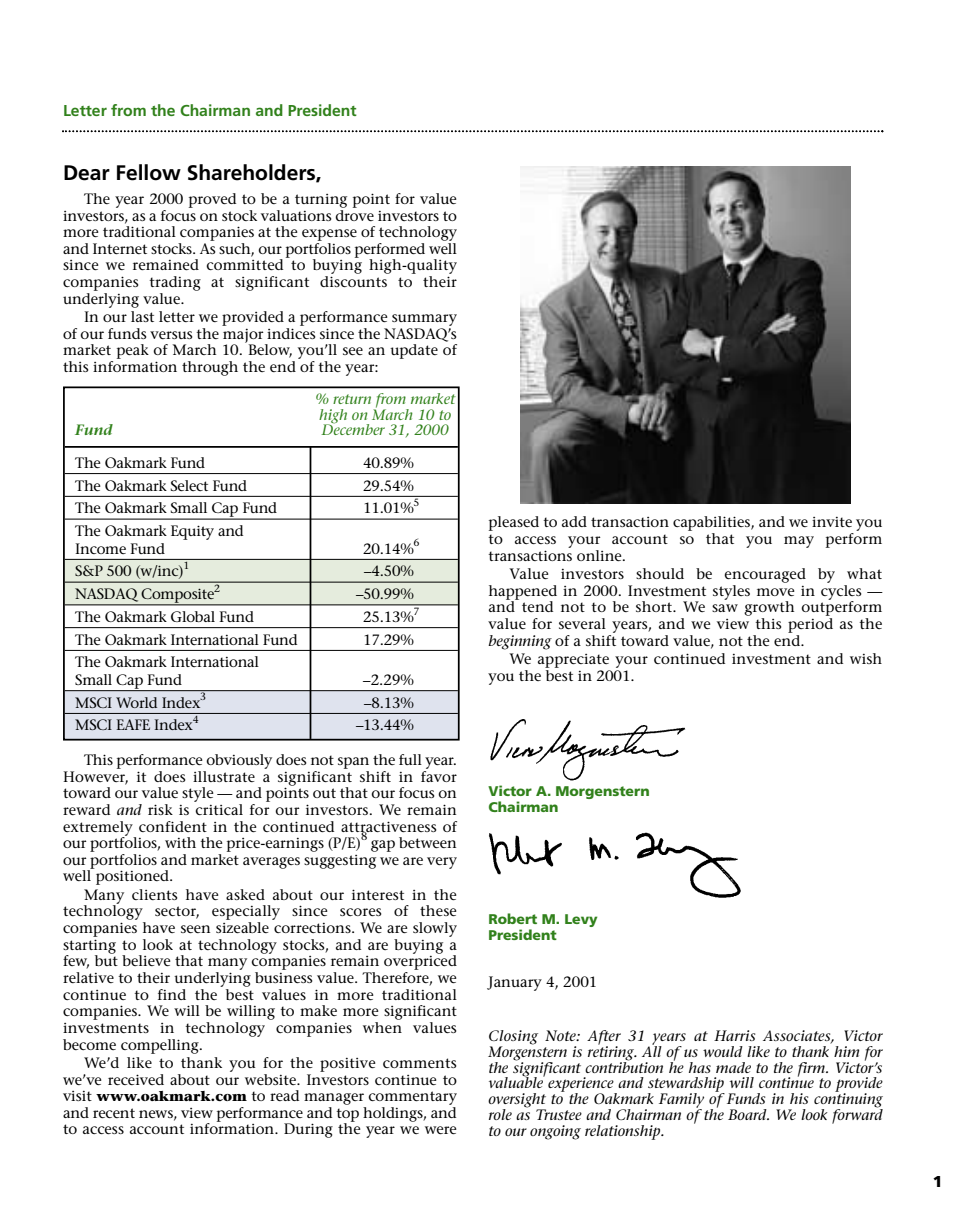
<style>
.page{position:relative;width:977px;height:1229px;background:#fff}
.page>*{position:absolute;margin:0;border:0;box-sizing:border-box;transform-origin:0 0}
.t1{font:700 21px "Frutiger";color:#000}
.t2{font:700 15.75px "Frutiger";color:#31811b}
.t3{font:900 15.75px "Frutiger";color:#000}
.t4{font:14.88px/16.6px "Stone Serif";color:#000;text-align:justify}
.t5{font:italic 14.88px/15.8px "Stone Serif";color:#000;text-align:justify}
.t6{font:italic 14.88px/15.8px "Stone Serif";color:#31811b}
.t7{font:italic 600 14.88px "Stone Serif";color:#31811b}
.t8{font:900 14px/15.8px "Frutiger";color:#31811b}
.t9{font:11.03px "Stone Serif";color:#000}
.t10{font:10.33px "Stone Serif";color:#000}
.s1{font-style:italic}
.s2{font-weight:700;font-size:14px}
</style>
<div class="page">
<img style="left:488px;top:832px;width:253px;height:66px">
<img style="left:490px;top:719px;width:196px;height:62px">
<div style="left:63px;top:559px;width:395px;height:45px;background:#e5ecdd"></div>
<div style="left:63px;top:691px;width:395px;height:48px;background:#dfe3ee"></div>
<svg style="left:62px;top:130px;width:821px;height:2px"></svg>
<hr style="left:65px;top:446px;width:393px;height:2px;background:#000">
<hr style="left:65px;top:473px;width:393px;height:1px;background:#000">
<hr style="left:65px;top:496px;width:393px;height:1px;background:#000">
<hr style="left:65px;top:518px;width:393px;height:1px;background:#000">
<hr style="left:65px;top:559px;width:393px;height:1px;background:#000">
<hr style="left:65px;top:581px;width:393px;height:1px;background:#000">
<hr style="left:65px;top:604px;width:393px;height:1px;background:#000">
<hr style="left:65px;top:627px;width:393px;height:1px;background:#000">
<hr style="left:65px;top:650px;width:393px;height:1px;background:#000">
<hr style="left:65px;top:690px;width:393px;height:1px;background:#000">
<hr style="left:65px;top:713px;width:393px;height:1px;background:#000">
<div style="left:63px;top:386px;width:396px;height:354px;border:2px solid #000"></div>
<img style="left:520px;top:166px;width:330px;height:337px">
<hr style="left:309px;top:447px;width:2px;height:292px;background:#000">
<p class="t2" style="left:63px;top:104px;width:295px">Letter from the Chairman and President</p>
<h1 class="t1" style="left:63px;top:164px;width:260px">Dear Fellow Shareholders,</h1>
<p class="t4" style="left:63px;top:192px;width:395px;text-indent:21px">The year 2000 proved to be a turning point for value investors, as a focus on stock valuations drove investors to more traditional companies at the expense of technology and Internet stocks. As such, our portfolios performed well since we remained committed to buying high-quality companies trading at significant discounts to their underlying value.</p>
<p class="t4" style="left:63px;top:310px;width:395px;text-indent:21px">In our last letter we provided a performance summary of our funds versus the major indices since the NASDAQ’s market peak of March 10. Below, you’ll see an update of this information through the end of the year:</p>
<p class="t6" style="left:315px;top:392px;width:141px">% return from market high on March 10 to</p>
<p class="t7" style="left:75px;top:424px;width:39px">Fund</p>
<p class="t6" style="left:322px;top:424px;width:128px">December 31, 2000</p>
<p class="t4" style="left:75px;top:456px;width:131px">The Oakmark Fund</p>
<p class="t4" style="left:363px;top:456px;width:52px">40.89%</p>
<p class="t4" style="left:75px;top:479px;width:173px">The Oakmark Select Fund</p>
<p class="t4" style="left:363px;top:479px;width:52px">29.54%</p>
<p class="t4" style="left:75px;top:501px;width:203px">The Oakmark Small Cap Fund</p>
<p class="t4" style="left:363px;top:501px;width:52px">11.01%</p>
<p class="t10" style="left:413px;top:498px;width:7px">5</p>
<p class="t4" style="left:75px;top:524px;width:170px;line-height:17.5px">The Oakmark Equity and<br>Income Fund</p>
<p class="t10" style="left:413px;top:538px;width:7px">6</p>
<p class="t4" style="left:363px;top:542px;width:52px">20.14%</p>
<p class="t10" style="left:183px;top:561px;width:7px">1</p>
<p class="t4" style="left:75px;top:564px;width:110px">S&amp;P 500 (w/inc)</p>
<p class="t4" style="left:364px;top:564px;width:51px">–4.50%</p>
<p class="t10" style="left:214px;top:584px;width:7px">2</p>
<p class="t4" style="left:75px;top:587px;width:141px">NASDAQ Composite</p>
<p class="t4" style="left:356px;top:587px;width:59px">–50.99%</p>
<p class="t10" style="left:413px;top:607px;width:7px">7</p>
<p class="t4" style="left:75px;top:610px;width:180px">The Oakmark Global Fund</p>
<p class="t4" style="left:363px;top:610px;width:52px">25.13%</p>
<p class="t4" style="left:75px;top:633px;width:224px">The Oakmark International Fund</p>
<p class="t4" style="left:363px;top:633px;width:52px">17.29%</p>
<p class="t4" style="left:75px;top:655px;width:185px;line-height:17.5px">The Oakmark International<br>Small Cap Fund</p>
<p class="t4" style="left:363px;top:673px;width:52px">–2.29%</p>
<p class="t10" style="left:200px;top:692px;width:7px">3</p>
<p class="t4" style="left:75px;top:696px;width:127px">MSCI World Index</p>
<p class="t4" style="left:364px;top:696px;width:51px">–8.13%</p>
<p class="t10" style="left:193px;top:715px;width:7px">4</p>
<p class="t4" style="left:75px;top:718px;width:119px">MSCI EAFE Index</p>
<p class="t4" style="left:356px;top:718px;width:59px">–13.44%</p>
<p class="t4" style="left:63px;top:753px;width:395px;text-indent:21px">This performance obviously does not span the full year.<br>However, it does illustrate a significant shift in favor toward our value style — and points out that our focus on reward <span class="s1">and</span> risk is critical for our investors. We remain extremely confident in the continued attractiveness of our portfolios, with the price-earnings (P/E)</p>
<p class="t9" style="left:361px;top:832px;width:8px">8</p>
<p class="t4" style="left:63px;top:836px;width:395px;text-indent:308px">gap between our portfolios and market averages suggesting we are very well positioned.</p>
<p class="t4" style="left:63px;top:888px;width:395px;text-indent:21px">Many clients have asked about our interest in the technology sector, especially since scores of these companies have seen sizeable corrections. We are slowly starting to look at technology stocks, and are buying a few, but believe that many companies remain overpriced relative to their underlying business value. Therefore, we continue to find the best values in more traditional companies. We will be willing to make more significant investments in technology companies when values become compelling.</p>
<p class="t4" style="left:63px;top:1056px;width:395px;text-indent:21px">We’d like to thank you for the positive comments we’ve received about our website. Investors continue to visit <span class="s2">www.oakmark.com</span> to read manager commentary and recent news, view performance and top holdings, and to access account information. During the year we were</p>
<p class="t4" style="left:488px;top:515px;width:395px">pleased to add transaction capabilities, and we invite you to access your account so that you may perform transactions online.</p>
<p class="t4" style="left:488px;top:567px;width:395px;text-indent:21px">Value investors should be encouraged by what happened in 2000. Investment styles move in cycles — and tend not to be short. We saw growth outperform value for several years, and we view this period as the <span class="s1">beginning</span> of a shift toward value, not the end.</p>
<p class="t4" style="left:488px;top:652px;width:395px;text-indent:21px">We appreciate your continued investment and wish you the best in 2001.</p>
<p class="t8" style="left:488px;top:784px;width:163px">Victor A. Morgenstern<br>Chairman</p>
<p class="t8" style="left:488px;top:912px;width:111px">Robert M. Levy<br>President</p>
<p class="t4" style="left:488px;top:975px;width:110px">January 4, 2001</p>
<p class="t5" style="left:488px;top:1029px;width:395px">Closing Note: After 31 years at Harris Associates, Victor Morgenstern is retiring. All of us would like to thank him for the significant contribution he has made to the firm. Victor’s valuable experience and stewardship will continue to provide oversight to the Oakmark Family of Funds in his continuing role as Trustee and Chairman of the Board. We look forward to our ongoing relationship.</p>
<p class="t3" style="left:932px;top:1175px;width:11px">1</p>
</div>
